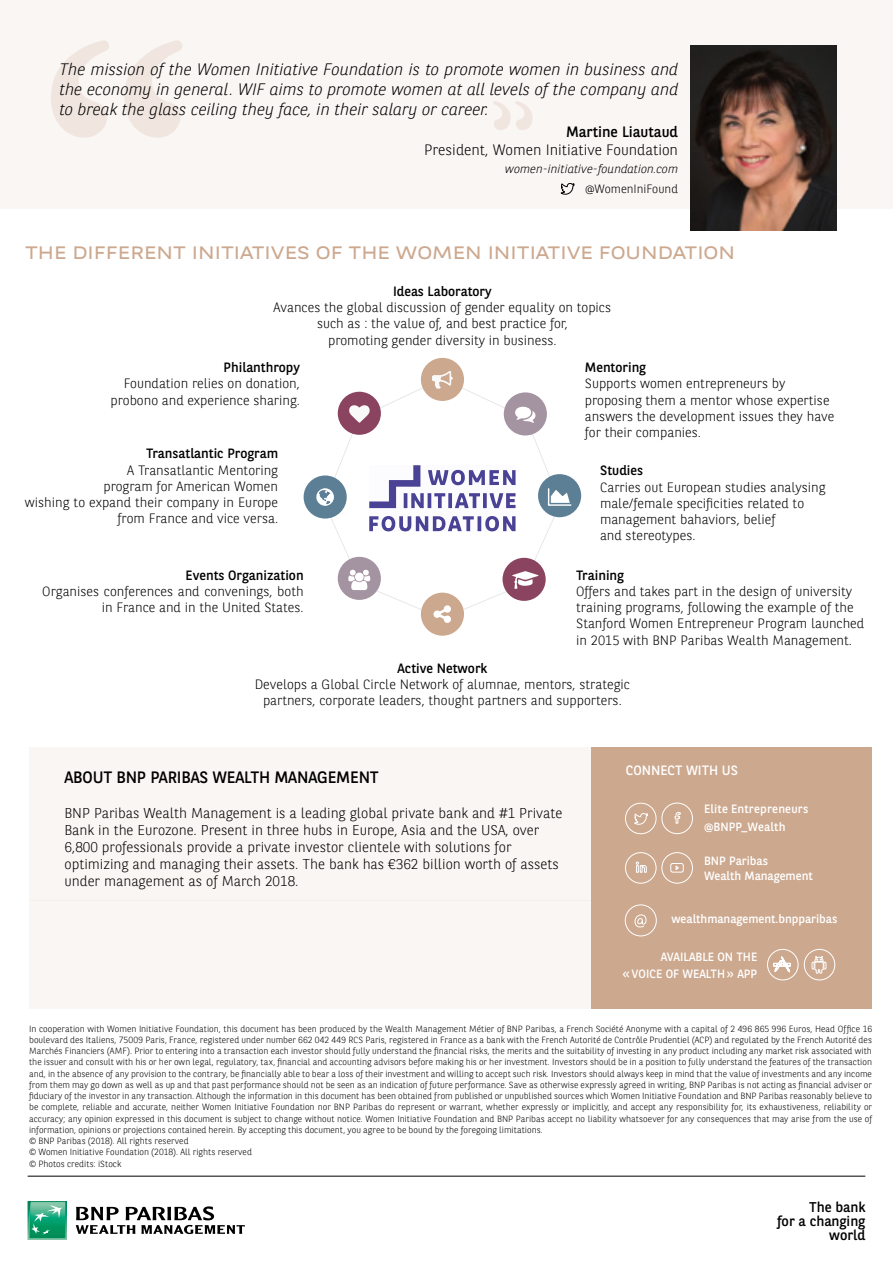
<style>
.page{position:relative;width:893px;height:1263px;background:#fff}
.page>*{position:absolute;margin:0;border:0;box-sizing:border-box;transform-origin:0 0}
.t1{font:18px "BNPP Expanded Sans";color:#cca88e}
.t2{font:italic 300 16.5px/19.8px "BNPP Sans";color:#000;text-align:justify}
.t3{font:16.5px "BNPP Sans";letter-spacing:-.01em;color:#000}
.t4{font:300 15px "BNPP Sans";color:#000}
.t5{font:15px "BNPP Sans";color:#000}
.t6{font:300 14.25px/17.1px "BNPP Sans";color:#000}
.t7{font:14.1px/14.1px "BNPP Sans";color:#000;text-align:right}
.t8{font:300 13.5px/16.2px "BNPP Sans";color:#000}
.t9{font:13.5px "BNPP Sans";color:#000}
.t10{font:13.5px "BNPP Sans";color:#fff}
.t11{font:12px/16.4px "BNPP Sans";color:#fff}
.t12{font:italic 300 12px "BNPP Sans";color:#000}
.t13{font:300 12px "BNPP Sans";color:#000}
.t14{font:300 9px/11.2px "BNPP Sans";color:#000}
</style>
<div class="page">
<div style="left:592px;top:747px;width:280px;height:262px;background:#cca88e"></div>
<div style="left:29px;top:747px;width:563px;height:153px;background:#faf6f3"></div>
<hr style="left:28px;top:1176px;width:837px;height:1px;background:#000">
<img style="left:28px;top:1201px;width:38px;height:38px">
<img style="left:29px;top:1202px;width:36px;height:36px">
<svg style="left:31px;top:1205px;width:31px;height:29px"></svg>
<svg style="left:76px;top:1206px;width:169px;height:28px"></svg>
<svg style="left:773px;top:956px;width:18px;height:17px"></svg>
<div style="left:767px;top:949px;width:31px;height:31px;border:1px solid #fff;border-radius:50%"></div>
<svg style="left:812px;top:956px;width:14px;height:18px"></svg>
<div style="left:804px;top:949px;width:31px;height:31px;border:1px solid #fff;border-radius:50%"></div>
<svg style="left:634px;top:813px;width:14px;height:12px"></svg>
<div style="left:625px;top:803px;width:31px;height:31px;border:1px solid #fff;border-radius:50%"></div>
<svg style="left:674px;top:812px;width:7px;height:12px"></svg>
<div style="left:662px;top:803px;width:31px;height:31px;border:1px solid #fff;border-radius:50%"></div>
<svg style="left:635px;top:861px;width:12px;height:12px"></svg>
<div style="left:625px;top:852px;width:31px;height:31px;border:1px solid #fff;border-radius:50%"></div>
<svg style="left:670px;top:863px;width:14px;height:10px"></svg>
<div style="left:662px;top:852px;width:31px;height:31px;border:1px solid #fff;border-radius:50%"></div>
<svg style="left:635px;top:914px;width:12px;height:13px"></svg>
<div style="left:625px;top:904px;width:32px;height:32px;border:1px solid #fff;border-radius:50%"></div>
<div style="left:0;top:0;width:893px;height:208px;background:#faf6f3"></div>
<div style="left:421px;top:593px;width:43px;height:43px;background:#cca88e;border-radius:50%"></div>
<div style="left:538px;top:474px;width:43px;height:43px;background:#5c7f95;border-radius:50%"></div>
<div style="left:304px;top:475px;width:43px;height:44px;background:#5c7f95;border-radius:50%"></div>
<img style="left:690px;top:45px;width:146px;height:185px">
<div style="left:29px;top:900px;width:563px;height:109px;background:#faf6f3"></div>
<svg style="left:561px;top:183px;width:14px;height:11px"></svg>
<svg style="left:316px;top:358px;width:255px;height:265px"></svg>
<svg style="left:493px;top:101px;width:40px;height:29px"></svg>
<h2 class="t2" style="left:59px;top:59px;width:620px">The mission of the Women Initiative Foundation is to promote women in business and the economy in general. WIF aims to promote women at all levels of the company and to break the glass ceiling they face, in their salary or career.</h2>
<h3 class="t5" style="left:566px;top:121px;width:113px">Martine Liautaud</h3>
<h3 class="t4" style="left:424px;top:139px;width:255px">President, Women Initiative Foundation</h3>
<h3 class="t12" style="left:505px;top:161px;width:174px">women-initiative-foundation.com</h3>
<h3 class="t13" style="left:585px;top:181px;width:94px">@WomenIniFound</h3>
<h1 class="t1" style="left:25px;top:241px;width:712px">THE DIFFERENT INITIATIVES OF THE WOMEN INITIATIVE FOUNDATION</h1>
<h3 class="t9" style="left:393px;top:282px;width:100px">Ideas Laboratory</h3>
<h3 class="t8" style="left:274px;top:299px;width:339px;text-align:center">Avances the global discussion of gender equality on topics such as : the value of, and best practice for,<br>promoting gender diversity in business.</h3>
<h3 class="t9" style="left:585px;top:358px;width:63px">Mentoring</h3>
<h3 class="t8" style="left:585px;top:375px;width:251px">Supports women entrepreneurs by proposing them a mentor whose expertise answers the development issues they have for their companies.</h3>
<h3 class="t9" style="left:600px;top:461px;width:45px">Studies</h3>
<h3 class="t8" style="left:600px;top:478px;width:227px">Carries out European studies analysing male/female specificities related to management bahaviors, belief<br>and stereotypes.</h3>
<h3 class="t9" style="left:576px;top:566px;width:49px">Training</h3>
<h3 class="t8" style="left:576px;top:582px;width:290px">Offers and takes part in the design of university training programs, following the example of the Stanford Women Entrepreneur Program launched in 2015 with BNP Paribas Wealth Management.</h3>
<h3 class="t9" style="left:398px;top:659px;width:91px">Active Network</h3>
<h3 class="t8" style="left:255px;top:676px;width:377px;text-align:center">Develops a Global Circle Network of alumnae, mentors, strategic partners, corporate leaders, thought partners and supporters.</h3>
<h3 class="t9" style="left:224px;top:358px;width:78px">Philanthropy</h3>
<h3 class="t8" style="left:111px;top:375px;width:191px;text-align:right">Foundation relies on donation, probono and experience sharing.</h3>
<h3 class="t9" style="left:146px;top:444px;width:133px">Transatlantic Program</h3>
<h3 class="t8" style="left:25px;top:461px;width:255px;text-align:right">A Transatlantic Mentoring<br>program for American Women<br>wishing to expand their company in Europe from France and vice versa.</h3>
<h3 class="t9" style="left:186px;top:566px;width:120px">Events Organization</h3>
<h3 class="t8" style="left:42px;top:582px;width:263px;text-align:right">Organises conferences and convenings, both in France and in the United States.</h3>
<h2 class="t3" style="left:65px;top:766px;width:316px">ABOUT BNP PARIBAS WEALTH MANAGEMENT</h2>
<p class="t6" style="left:65px;top:803px;width:499px">BNP Paribas Wealth Management is a leading global private bank and #1 Private Bank in the Eurozone. Present in three hubs in Europe, Asia and the USA, over 6,800 professionals provide a private investor clientele with solutions for optimizing and managing their assets. The bank has €362 billion worth of assets under management as of March 2018.</p>
<h3 class="t10" style="left:626px;top:761px;width:114px">CONNECT WITH US</h3>
<h3 class="t11" style="left:704px;top:799px;width:106px;line-height:18px">Elite Entrepreneurs @BNPP_Wealth</h3>
<h3 class="t11" style="left:704px;top:853px;width:110px;line-height:14.2px">BNP Paribas<br>Wealth Management</h3>
<h3 class="t11" style="left:671px;top:910px;width:167px">wealthmanagement.bnpparibas</h3>
<h3 class="t11" style="left:623px;top:948px;width:136px;text-align:right">AVAILABLE ON THE «VOICE OF WEALTH» APP</h3>
<p class="t14" style="left:29px;top:1022px;width:844px">In cooperation with Women Initiative Foundation, this document has been produced by the Wealth Management Métier of BNP Paribas, a French Société Anonyme with a capital of 2 496 865 996 Euros, Head Office 16 boulevard des Italiens, 75009 Paris, France, registered under number 662 042 449 RCS Paris, registered in France as a bank with the French Autorité de Contrôle Prudentiel (ACP) and regulated by the French Autorité des Marchés Financiers (AMF). Prior to entering into a transaction each investor should fully understand the financial risks, the merits and the suitability of investing in any product including any market risk associated with the issuer and consult with his or her own legal, regulatory, tax, financial and accounting advisors before making his or her investment. Investors should be in a position to fully understand the features of the transaction and, in the absence of any provision to the contrary, be financially able to bear a loss of their investment and willing to accept such risk. Investors should always keep in mind that the value of investments and any income from them may go down as well as up and that past performance should not be seen as an indication of future performance. Save as otherwise expressly agreed in writing, BNP Paribas is not acting as financial adviser or fiduciary of the investor in any transaction. Although the information in this document has been obtained from published or unpublished sources which Women Initiative Foundation and BNP Paribas reasonably believe to be complete, reliable and accurate, neither Women Initiative Foundation nor BNP Paribas do represent or warrant, whether expressly or implicitly, and accept any responsibility for, its exhaustiveness, reliability or accuracy; any opinion expressed in this document is subject to change without notice. Women Initiative Foundation and BNP Paribas accept no liability whatsoever for any consequences that may arise from the use of information, opinions or projections contained herein. By accepting this document, you agree to be bound by the foregoing limitations.<br>© BNP Paribas (2018). All rights reserved<br>© Women Initiative Foundation (2018). All rights reserved<br>© Photos credits: iStock</p>
<h3 class="t7" style="left:777px;top:1199px;width:90px">The bank<br>for a changing world</h3>
</div>
